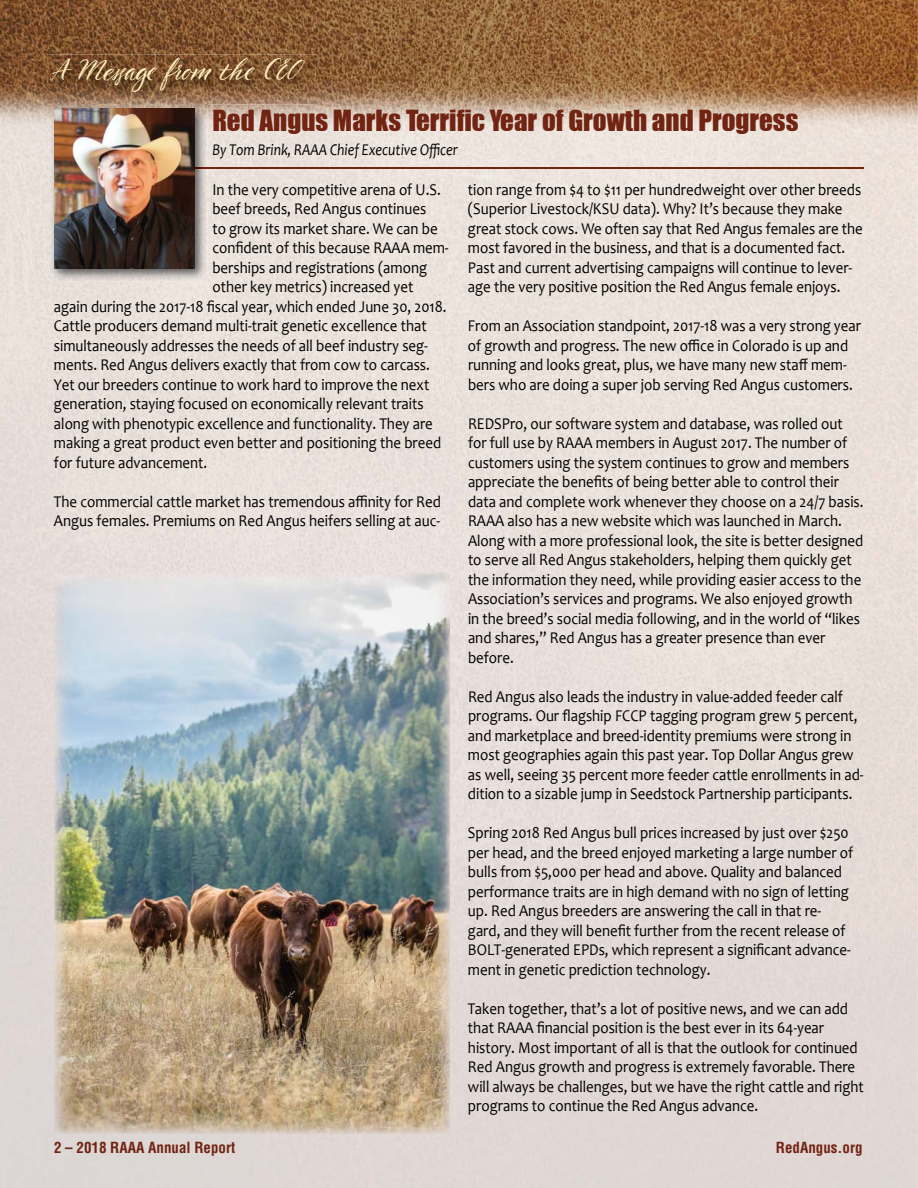
<style>
.page{position:relative;width:918px;height:1188px;background:#fff}
.page>*{position:absolute;margin:0;border:0;box-sizing:border-box;transform-origin:0 0}
.t1{font:33px "TT Berlinerins Script";color:#ffeebd}
.t2{font:27px "Impact";color:#722412}
.t3{font:16.5px/19.5px "Candara";color:#000;scale:.9 1}
.t4{font:italic 16.5px "Candara";color:#000;scale:.85 1}
.t5{font:700 condensed 15px "Helvetica";color:#722412}
</style>
<div class="page">
<img style="left:0;top:0;width:918px;height:1188px">
<img style="left:47px;top:54px;width:270px;height:50px">
<hr style="left:54px;top:167px;width:810px;height:2px;background:#722412">
<img style="left:50px;top:104px;width:157px;height:177px">
<img style="left:194px;top:167px;width:13px;height:2px">
<img style="left:54px;top:108px;width:140px;height:160px">
<img style="left:54px;top:572px;width:396px;height:562px">
<h1 class="t1" style="left:54px;top:50px;width:250px">A Message from the CEO</h1>
<h2 class="t2" style="left:212px;top:107px;width:588px">Red Angus Marks Terrific Year of Growth and Progress</h2>
<p class="t4" style="left:212px;top:139px;width:290px">By Tom Brink, RAAA Chief Executive Officer</p>
<p class="t3" style="left:212px;top:179px;width:255px">In the very competitive arena of U.S.</p>
<p class="t3" style="left:212px;top:199px;width:239px">beef breeds, Red Angus continues</p>
<p class="t3" style="left:212px;top:218px;width:252px">to grow its market share. We can be</p>
<p class="t3" style="left:212px;top:238px;width:264px">confident of this because RAAA mem-</p>
<p class="t3" style="left:212px;top:257px;width:240px">berships and registrations (among</p>
<p class="t3" style="left:212px;top:277px;width:225px">other key metrics) increased yet</p>
<p class="t3" style="left:54px;top:296px;width:438px">again during the 2017-18 fiscal year, which ended June 30, 2018.</p>
<p class="t3" style="left:54px;top:316px;width:416px">Cattle producers demand multi-trait genetic excellence that</p>
<p class="t3" style="left:54px;top:335px;width:417px">simultaneously addresses the needs of all beef industry seg-</p>
<p class="t3" style="left:54px;top:355px;width:419px">ments. Red Angus delivers exactly that from cow to carcass.</p>
<p class="t3" style="left:54px;top:374px;width:419px">Yet our breeders continue to work hard to improve the next</p>
<p class="t3" style="left:54px;top:394px;width:412px">generation, staying focused on economically relevant traits</p>
<p class="t3" style="left:54px;top:413px;width:423px">along with phenotypic excellence and functionality. They are</p>
<p class="t3" style="left:54px;top:433px;width:432px">making a great product even better and positioning the breed</p>
<p class="t3" style="left:54px;top:452px;width:172px">for future advancement.</p>
<p class="t3" style="left:54px;top:491px;width:432px">The commercial cattle market has tremendous affinity for Red<br>Angus females. Premiums on Red Angus heifers selling at auc-</p>
<p class="t3" style="left:468px;top:179px;width:440px">tion range from $4 to $11 per hundredweight over other breeds (Superior Livestock/KSU data). Why? It’s because they make great stock cows. We often say that Red Angus females are the most favored in the business, and that is a documented fact.<br>Past and current advertising campaigns will continue to lever&shy;age the very positive position the Red Angus female enjoys.</p>
<p class="t3" style="left:468px;top:316px;width:438px">From an Association standpoint, 2017-18 was a very strong year of growth and progress. The new office in Colorado is up and running and looks great, plus, we have many new staff mem&shy;bers who are doing a super job serving Red Angus customers.</p>
<p class="t3" style="left:468px;top:413px;width:441px">REDSPro, our software system and database, was rolled out for full use by RAAA members in August 2017. The number of customers using the system continues to grow and members appreciate the benefits of being better able to control their data and complete work whenever they choose on a 24/7 basis.<br>RAAA also has a new website which was launched in March.<br>Along with a more professional look, the site is better designed to serve all Red Angus stakeholders, helping them quickly get the information they need, while providing easier access to the Association’s services and programs. We also enjoyed growth in the breed’s social media following, and in the world of “likes and shares,” Red Angus has a greater presence than ever before.</p>
<p class="t3" style="left:468px;top:686px;width:441px">Red Angus also leads the industry in value-added feeder calf programs. Our flagship FCCP tagging program grew 5 percent, and marketplace and breed-identity premiums were strong in most geographies again this past year. Top Dollar Angus grew as well, seeing 35 percent more feeder cattle enrollments in ad&shy;dition to a sizable jump in Seedstock Partnership participants.</p>
<p class="t3" style="left:468px;top:823px;width:430px">Spring 2018 Red Angus bull prices increased by just over $250 per head, and the breed enjoyed marketing a large number of bulls from $5,000 per head and above. Quality and balanced performance traits are in high demand with no sign of letting up. Red Angus breeders are answering the call in that re&shy;gard, and they will benefit further from the recent release of BOLT-generated EPDs, which represent a significant advance&shy;ment in genetic prediction technology.</p>
<p class="t3" style="left:468px;top:998px;width:441px">Taken together, that’s a lot of positive news, and we can add that RAAA financial position is the best ever in its 64-year history. Most important of all is that the outlook for continued Red Angus growth and progress is extremely favorable. There will always be challenges, but we have the right cattle and right programs to continue the Red Angus advance.</p>
<p class="t5" style="left:54px;top:1140px;width:183px">2 – 2018 RAAA Annual Report</p>
<p class="t5" style="left:776px;top:1140px;width:88px">RedAngus.org</p>
</div>
